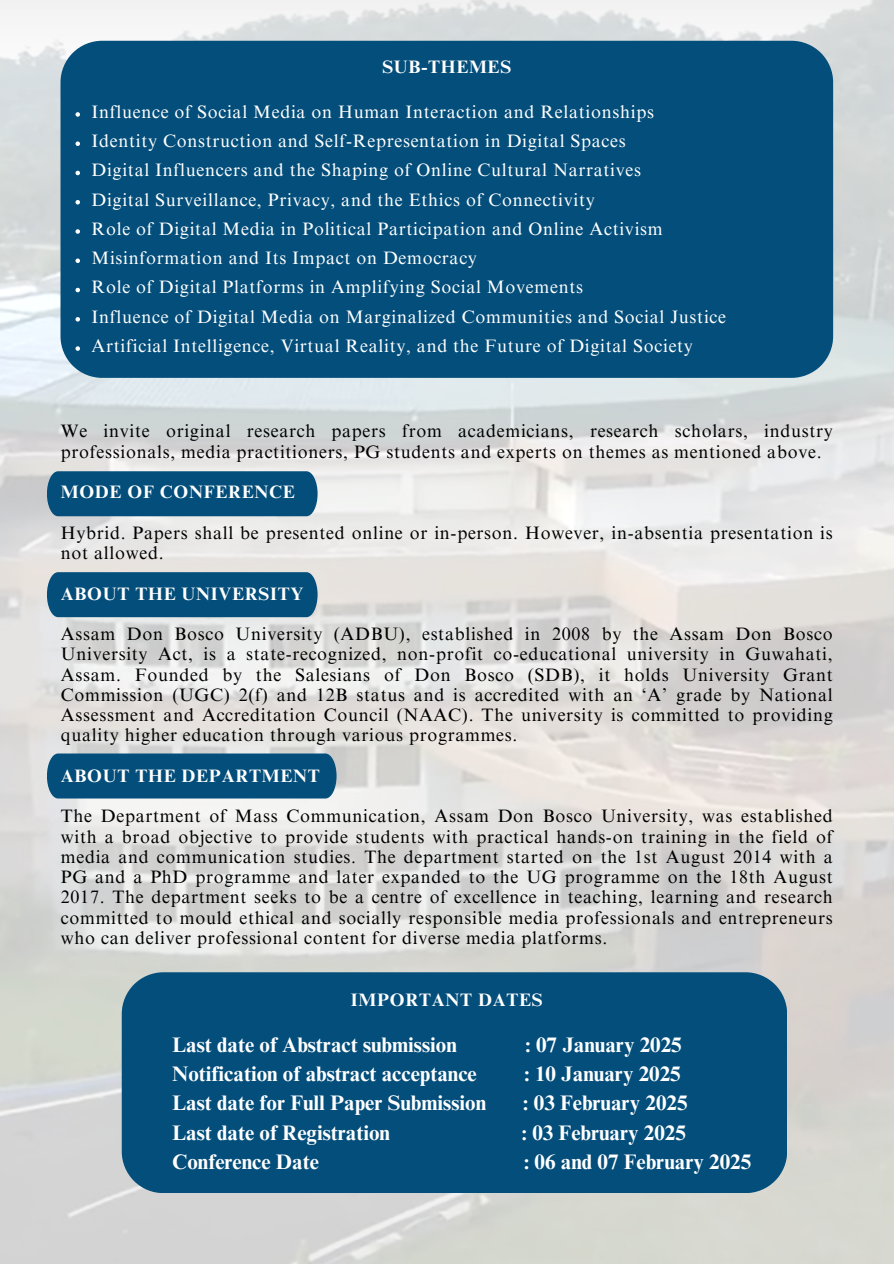
<style>
.page{position:relative;width:894px;height:1264px;background:#fff}
.page>*{position:absolute;margin:0;border:0;box-sizing:border-box;transform-origin:0 0}
.t1{font:700 21px "Times NRMT Pro";color:#fff}
.t2{font:18px/20.2px "Times NRMT Pro";letter-spacing:.04em;color:#000}
.t3{font:18px/29.2px "Times NRMT Pro";letter-spacing:.04em;color:#fff}
.t4{font:700 18px "Times NRMT Pro";letter-spacing:.04em;color:#fff}
</style>
<div class="page">
<img style="left:0;top:0;width:893px;height:1263px">
<div style="left:47px;top:471px;width:270px;height:45px;background:#034e7b"></div>
<div style="left:47px;top:572px;width:270px;height:45px;background:#034e7b"></div>
<div style="left:47px;top:753px;width:289px;height:45px;background:#034e7b"></div>
<div style="left:60px;top:41px;width:772px;height:337px;background:#034e7b"></div>
<div style="left:122px;top:972px;width:664px;height:221px;background:#034e7b"></div>
<svg style="left:75px;top:112px;width:5px;height:5px"></svg>
<svg style="left:75px;top:141px;width:5px;height:5px"></svg>
<svg style="left:75px;top:171px;width:5px;height:4px"></svg>
<svg style="left:75px;top:200px;width:5px;height:4px"></svg>
<svg style="left:75px;top:229px;width:5px;height:5px"></svg>
<svg style="left:75px;top:258px;width:5px;height:5px"></svg>
<svg style="left:75px;top:288px;width:5px;height:4px"></svg>
<svg style="left:75px;top:317px;width:5px;height:4px"></svg>
<svg style="left:75px;top:346px;width:5px;height:5px"></svg>
<p class="t4" style="left:382px;top:60px;width:130px">SUB-THEMES</p>
<p class="t3" style="left:91px;top:99px;width:636px">Influence of Social Media on Human Interaction and Relationships<br>Identity Construction and Self-Representation in Digital Spaces<br>Digital Influencers and the Shaping of Online Cultural Narratives<br>Digital Surveillance, Privacy, and the Ethics of Connectivity<br>Role of Digital Media in Political Participation and Online Activism Misinformation and Its Impact on Democracy<br>Role of Digital Platforms in Amplifying Social Movements<br>Influence of Digital Media on Marginalized Communities and Social Justice Artificial Intelligence, Virtual Reality, and the Future of Digital Society</p>
<p class="t2" style="left:61px;top:423px;width:773px">We invite original research papers from academicians, research scholars, industry professionals, media practitioners, PG students and experts on themes as mentioned above.</p>
<p class="t4" style="left:61px;top:485px;width:235px">MODE OF CONFERENCE</p>
<p class="t2" style="left:61px;top:524px;width:773px">Hybrid. Papers shall be presented online or in-person. However, in-absentia presentation is not allowed.</p>
<p class="t4" style="left:61px;top:586px;width:244px">ABOUT THE UNIVERSITY</p>
<p class="t2" style="left:61px;top:626px;width:773px;text-align:justify">Assam Don Bosco University (ADBU), established in 2008 by the Assam Don Bosco University Act, is a state-recognized, non-profit co-educational university in Guwahati, Assam. Founded by the Salesians of Don Bosco (SDB), it holds University Grant Commission (UGC) 2(f) and 12B status and is accredited with an ‘A’ grade by National Assessment and Accreditation Council (NAAC). The university is committed to providing quality higher education through various programmes.</p>
<p class="t4" style="left:61px;top:769px;width:260px">ABOUT THE DEPARTMENT</p>
<p class="t2" style="left:61px;top:808px;width:773px;text-align:justify">The Department of Mass Communication, Assam Don Bosco University, was established with a broad objective to provide students with practical hands-on training in the field of media and communication studies. The department started on the 1st August 2014 with a PG and a PhD programme and later expanded to the UG programme on the 18th August 2017. The department seeks to be a centre of excellence in teaching, learning and research committed to mould ethical and socially responsible media professionals and entrepreneurs who can deliver professional content for diverse media platforms.</p>
<p class="t4" style="left:351px;top:992px;width:193px">IMPORTANT DATES</p>
<h1 class="t1" style="left:172px;top:1036px;width:286px">Last date of Abstract submission</h1>
<h1 class="t1" style="left:525px;top:1036px;width:158px">: 07 January 2025</h1>
<h1 class="t1" style="left:172px;top:1066px;width:306px">Notification of abstract acceptance</h1>
<h1 class="t1" style="left:524px;top:1066px;width:158px">: 10 January 2025</h1>
<h1 class="t1" style="left:172px;top:1095px;width:315px">Last date for Full Paper Submission</h1>
<h1 class="t1" style="left:523px;top:1095px;width:166px">: 03 February 2025</h1>
<h1 class="t1" style="left:172px;top:1124px;width:219px">Last date of Registration</h1>
<h1 class="t1" style="left:521px;top:1124px;width:166px">: 03 February 2025</h1>
<h1 class="t1" style="left:172px;top:1153px;width:148px">Conference Date</h1>
<h1 class="t1" style="left:523px;top:1153px;width:229px">: 06 and 07 February 2025</h1>
</div>
